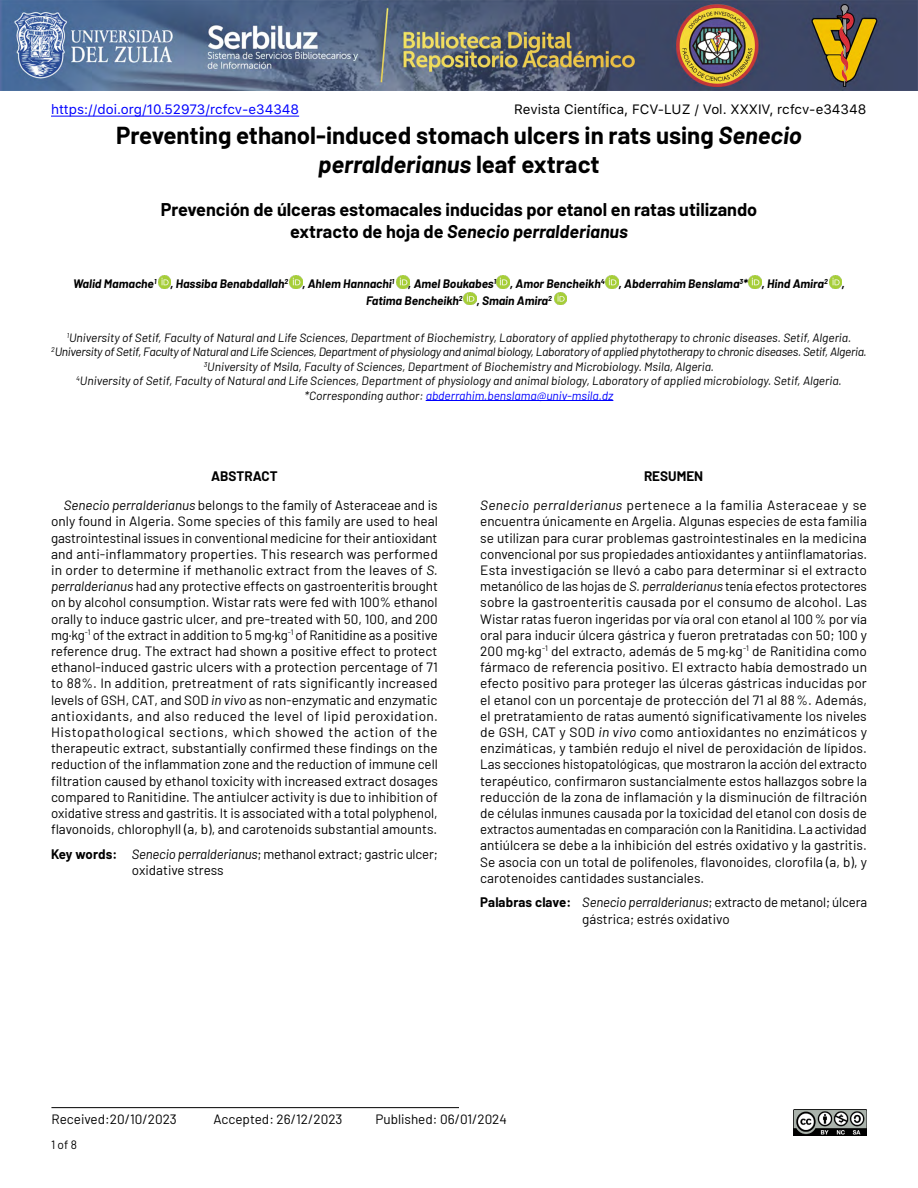
<style>
.page{position:relative;width:918px;height:1188px;background:#fff}
.page>*{position:absolute;margin:0;border:0;box-sizing:border-box;transform-origin:0 0}
.t1{font:700 24px/28.8px "Barlow";color:#000;text-align:center}
.t2{font:700 18px/21.6px "Barlow";color:#000;text-align:center}
.t3{font:13.5px/16.2px "Barlow";color:#000}
.t4{font:13.5px/29px "Barlow";letter-spacing:.025em;color:#000;text-align:center}
.t5{font:13.5px "SFUI Text";color:#000}
.t6{font:13.5px "SFUI Text";color:#00f}
.t7{font:italic 12px/14.4px "Barlow";color:#000;text-align:center}
.t8{font:italic 700 12px/16.5px "Barlow";color:#000;text-align:center}
.t9{font:12px "Barlow";color:#000}
.s1{font-style:italic}
.s2{color:#00f}
.s3{font-weight:700}
</style>
<div class="page">
<svg style="left:158px;top:276px;width:13px;height:13px"></svg>
<svg style="left:290px;top:276px;width:13px;height:13px"></svg>
<svg style="left:396px;top:276px;width:13px;height:13px"></svg>
<svg style="left:496px;top:276px;width:13px;height:13px"></svg>
<svg style="left:605px;top:276px;width:13px;height:13px"></svg>
<svg style="left:749px;top:276px;width:12px;height:13px"></svg>
<svg style="left:829px;top:276px;width:13px;height:13px"></svg>
<svg style="left:463px;top:292px;width:13px;height:13px"></svg>
<svg style="left:554px;top:292px;width:13px;height:13px"></svg>
<hr style="left:51px;top:116px;width:248px;height:1px;background:#00f">
<hr style="left:51px;top:1107px;width:408px;height:1px;background:#000">
<img style="left:0;top:0;width:918px;height:90px">
<img style="left:793px;top:1110px;width:74px;height:25px">
<hr style="left:426px;top:400px;width:187px;height:1px;background:#00f">
<p class="t6" style="left:51px;top:99px;width:250px">https://doi.org/10.52973/rcfcv-e34348</p>
<p class="t5" style="left:514px;top:99px;width:354px">Revista Científica, FCV-LUZ / Vol. XXXIV, rcfcv-e34348</p>
<h1 class="t1" style="left:116px;top:119px;width:687px">Preventing ethanol-induced stomach ulcers in rats using <span class="s1">Senecio perralderianus</span> leaf extract</h1>
<h2 class="t2" style="left:161px;top:197px;width:598px">Prevención de úlceras estomacales inducidas por etanol en ratas utilizando extracto de hoja de <span class="s1">Senecio perralderianus</span></h2>
<p class="t8" style="left:73px;top:275px;width:773px">Walid Mamache<sup>1</sup> , Hassiba Benabdallah<sup>2</sup> , Ahlem Hannachi<sup>1</sup> , Amel Boukabes<sup>1</sup> , Amor Bencheikh<sup>4</sup> , Abderrahim Benslama<sup>3</sup>* , Hind Amira<sup>2</sup> ,<br>Fatima Bencheikh<sup>2</sup> , Smain Amira<sup>2</sup></p>
<p class="t7" style="left:51px;top:330px;width:817px"><sup>1</sup>University of Setif, Faculty of Natural and Life Sciences, Department of Biochemistry, Laboratory of applied phytotherapy to chronic diseases. Setif, Algeria.<br><sup>2</sup>University of Setif, Faculty of Natural and Life Sciences, Department of physiology and animal biology, Laboratory of applied phytotherapy to chronic diseases. Setif, Algeria.<br><sup>3</sup>University of Msila, Faculty of Sciences, Department of Biochemistry and Microbiology. Msila, Algeria.<br><sup>4</sup>University of Setif, Faculty of Natural and Life Sciences, Department of physiology and animal biology, Laboratory of applied microbiology. Setif, Algeria. *Corresponding author: <span class="s2">abderrahim.benslama@univ-msila.dz</span></p>
<p class="t3" style="left:64px;top:461px;width:375px;line-height:29px;text-indent:147px"><span class="s3">ABSTRACT<br></span><span class="s1">Senecio perralderianus</span> belongs to the family of Asteraceae and is</p>
<p class="t3" style="left:51px;top:512px;width:388px;text-align:justify">only found in Algeria. Some species of this family are used to heal gastrointestinal issues in conventional medicine for their antioxidant and anti-inflammatory properties. This research was performed in order to determine if methanolic extract from the leaves of <span class="s1">S. perralderianus</span> had any protective effects on gastroenteritis brought on by alcohol consumption. Wistar rats were fed with 100% ethanol orally to induce gastric ulcer, and pre-treated with 50, 100, and 200 mg·kg<sup>-1</sup> of the extract in addition to 5 mg·kg<sup>-1</sup> of Ranitidine as a positive reference drug. The extract had shown a positive effect to protect ethanol-induced gastric ulcers with a protection percentage of 71 to 88%. In addition, pretreatment of rats significantly increased levels of GSH, CAT, and SOD <span class="s1">in vivo</span> as non-enzymatic and enzymatic antioxidants, and also reduced the level of lipid peroxidation.<br>Histopathological sections, which showed the action of the therapeutic extract, substantially confirmed these findings on the reduction of the inflammation zone and the reduction of immune cell filtration caused by ethanol toxicity with increased extract dosages compared to Ranitidine. The antiulcer activity is due to inhibition of oxidative stress and gastritis. It is associated with a total polyphenol, flavonoids, chlorophyll (a, b), and carotenoids substantial amounts.</p>
<p class="t3" style="left:132px;top:845px;width:308px;text-indent:-81px"><span class="s3">Key words:</span> <span class="s1">Senecio perralderianus</span>; methanol extract; gastric ulcer; oxidative stress</p>
<p class="t4" style="left:480px;top:461px;width:388px"><span class="s3">RESUMEN<br></span><span class="s1">Senecio perralderianus</span> pertenece a la familia Asteraceae y se</p>
<p class="t3" style="left:480px;top:512px;width:388px;text-align:justify">encuentra únicamente en Argelia. Algunas especies de esta familia se utilizan para curar problemas gastrointestinales en la medicina convencional por sus propiedades antioxidantes y antiinflamatorias.<br>Esta investigación se llevó a cabo para determinar si el extracto metanólico de las hojas de <span class="s1">S. perralderianus</span> tenía efectos protectores sobre la gastroenteritis causada por el consumo de alcohol. Las Wistar ratas fueron ingeridas por vía oral con etanol al 100% por vía oral para inducir úlcera gástrica y fueron pretratadas con 50; 100 y 200 mg·kg<sup>-1</sup> del extracto, además de 5 mg·kg<sup>-1</sup> de Ranitidina como fármaco de referencia positivo. El extracto había demostrado un efecto positivo para proteger las úlceras gástricas inducidas por el etanol con un porcentaje de protección del 71 al 88%. Además, el pretratamiento de ratas aumentó significativamente los niveles de GSH, CAT y SOD <span class="s1">in vivo</span> como antioxidantes no enzimáticos y enzimáticas, y también redujo el nivel de peroxidación de lípidos.<br>Las secciones histopatológicas, que mostraron la acción del extracto terapéutico, confirmaron sustancialmente estos hallazgos sobre la reducción de la zona de inflamación y la disminución de filtración de células inmunes causada por la toxicidad del etanol con dosis de extractos aumentadas en comparación con la Ranitidina. La actividad antiúlcera se debe a la inhibición del estrés oxidativo y la gastritis.<br>Se asocia con un total de polifenoles, flavonoides, clorofila (a, b), y carotenoides cantidades sustanciales.</p>
<p class="t3" style="left:582px;top:893px;width:286px;text-indent:-102px"><span class="s3">Palabras clave:</span> <span class="s1">Senecio perralderianus</span>; extracto de metanol; úlcera gástrica; estrés oxidativo</p>
<p class="t3" style="left:51px;top:1110px;width:127px">Received:20/10/2023</p>
<p class="t3" style="left:213px;top:1110px;width:131px">Accepted: 26/12/2023</p>
<p class="t3" style="left:375px;top:1110px;width:133px">Published: 06/01/2024</p>
<p class="t9" style="left:51px;top:1136px;width:27px">1 of 8</p>
</div>
